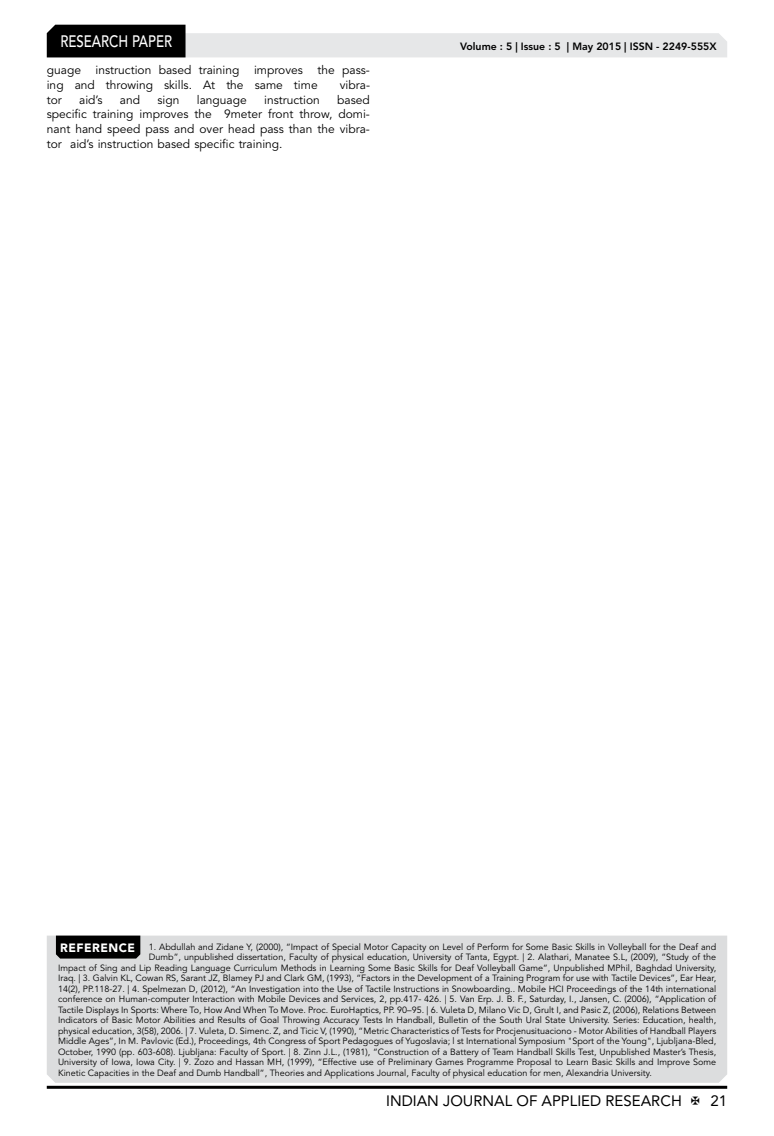
<style>
.page{position:relative;width:774px;height:1136px;background:#fff}
.page>*{position:absolute;margin:0;border:0;box-sizing:border-box;transform-origin:0 0}
.t1{font:500 16.5px "Avenir LT Std";color:#fff;scale:.8 1}
.t2{font:15px "Avenir LT Std";color:#000}
.t3{font:12px/14.7px "Avenir LT Std";color:#000}
.t4{font:800 10.5px "Avenir LT Std";color:#000}
.t5{font:9px "Avenir LT Std";color:#000}
.s1{font-weight:900;font-size:12px;color:#fff}
</style>
<div class="page">
<hr style="left:47px;top:1085px;width:680px;height:3px;background:#000">
<svg style="left:47px;top:25px;width:680px;height:32px"></svg>
<div style="left:47px;top:935px;width:680px;height:147px;background:#dcddde"></div>
<div style="left:56px;top:935px;width:84px;height:23px;background:#000"></div>
<h1 class="t1" style="left:60px;top:32px;width:139px">RESEARCH PAPER</h1>
<h3 class="t3" style="left:47px;top:63px;width:325px">guage instruction based training improves the pass&shy;ing and throwing skills. At the same time</h3>
<h3 class="t3" style="left:340px;top:78px;width:32px">vibra-</h3>
<h3 class="t3" style="left:47px;top:92px;width:17px">tor</h3>
<h3 class="t3" style="left:79px;top:92px;width:25px">aid’s</h3>
<h3 class="t3" style="left:120px;top:92px;width:22px">and</h3>
<h3 class="t3" style="left:157px;top:92px;width:23px">sign</h3>
<h3 class="t3" style="left:197px;top:92px;width:52px">language</h3>
<h3 class="t3" style="left:264px;top:92px;width:57px">instruction</h3>
<h3 class="t3" style="left:47px;top:92px;width:325px;text-align:justify;text-indent:290px">based specific training improves the 9meter front throw, domi&shy;nant hand speed pass and over head pass than the vibra&shy;tor aid’s instruction based specific training.</h3>
<p class="t4" style="left:460px;top:41px;width:258px">Volume : 5 | Issue : 5 | May 2015 | ISSN - 2249-555X</p>
<p class="t5" style="left:60px;top:941px;width:657px"><span class="s1">REFERENCE</span> 1. Abdullah and Zidane Y, (2000), “Impact of Special Motor Capacity on Level of Perform for Some Basic Skills in Volleyball for the Deaf and</p>
<p class="t5" style="left:149px;top:951px;width:569px">Dumb”, unpublished dissertation, Faculty of physical education, University of Tanta, Egypt. | 2. Alathari, Manatee S.L, (2009), “Study of the</p>
<p class="t5" style="left:58px;top:962px;width:659px">Impact of Sing and Lip Reading Language Curriculum Methods in Learning Some Basic Skills for Deaf Volleyball Game”, Unpublished MPhil, Baghdad University,</p>
<p class="t5" style="left:58px;top:972px;width:660px">Iraq. | 3. Galvin KL, Cowan RS, Sarant JZ, Blamey PJ and Clark GM, (1993), “Factors in the Development of a Training Program for use with Tactile Devices”, Ear Hear,</p>
<p class="t5" style="left:58px;top:983px;width:660px">14(2), PP.118-27. | 4. Spelmezan D, (2012), “An Investigation into the Use of Tactile Instructions in Snowboarding.. Mobile HCI Proceedings of the 14th international</p>
<p class="t5" style="left:58px;top:993px;width:660px">conference on Human-computer Interaction with Mobile Devices and Services, 2, pp.417- 426. | 5. Van Erp. J. B. F., Saturday, I., Jansen, C. (2006), “Application of</p>
<p class="t5" style="left:58px;top:1004px;width:660px">Tactile Displays In Sports: Where To, How And When To Move. Proc. EuroHaptics, PP. 90–95. | 6. Vuleta D, Milano Vic D, Grult I, and Pasic Z, (2006), Relations Between</p>
<p class="t5" style="left:58px;top:1014px;width:660px">Indicators of Basic Motor Abilities and Results of Goal Throwing Accuracy Tests In Handball, Bulletin of the South Ural State University. Series: Education, health,</p>
<p class="t5" style="left:58px;top:1025px;width:660px">physical education, 3(58), 2006. | 7. Vuleta, D. Simenc. Z, and Ticic V, (1990), “Metric Characteristics of Tests for Procjenusituaciono - Motor Abilities of Handball Players</p>
<p class="t5" style="left:58px;top:1035px;width:659px">Middle Ages”, In M. Pavlovic (Ed.), Proceedings, 4th Congress of Sport Pedagogues of Yugoslavia; l st International Symposium "Sport of the Young", Ljubljana-Bled,</p>
<p class="t5" style="left:58px;top:1046px;width:659px">October, 1990 (pp. 603-608). Ljubljana: Faculty of Sport. | 8. Zinn J.L., (1981), “Construction of a Battery of Team Handball Skills Test, Unpublished Master’s Thesis,</p>
<p class="t5" style="left:58px;top:1056px;width:660px">University of Iowa, Iowa City. | 9. Zozo and Hassan MH, (1999), “Effective use of Preliminary Games Programme Proposal to Learn Basic Skills and Improve Some</p>
<p class="t5" style="left:58px;top:1067px;width:595px">Kinetic Capacities in the Deaf and Dumb Handball”, Theories and Applications Journal, Faculty of physical education for men, Alexandria University.</p>
<h2 class="t2" style="left:386px;top:1091px;width:297px">INDIAN JOURNAL OF APPLIED RESEARCH</h2>
<h2 class="t2" style="left:710px;top:1091px;width:18px">21</h2>
</div>
